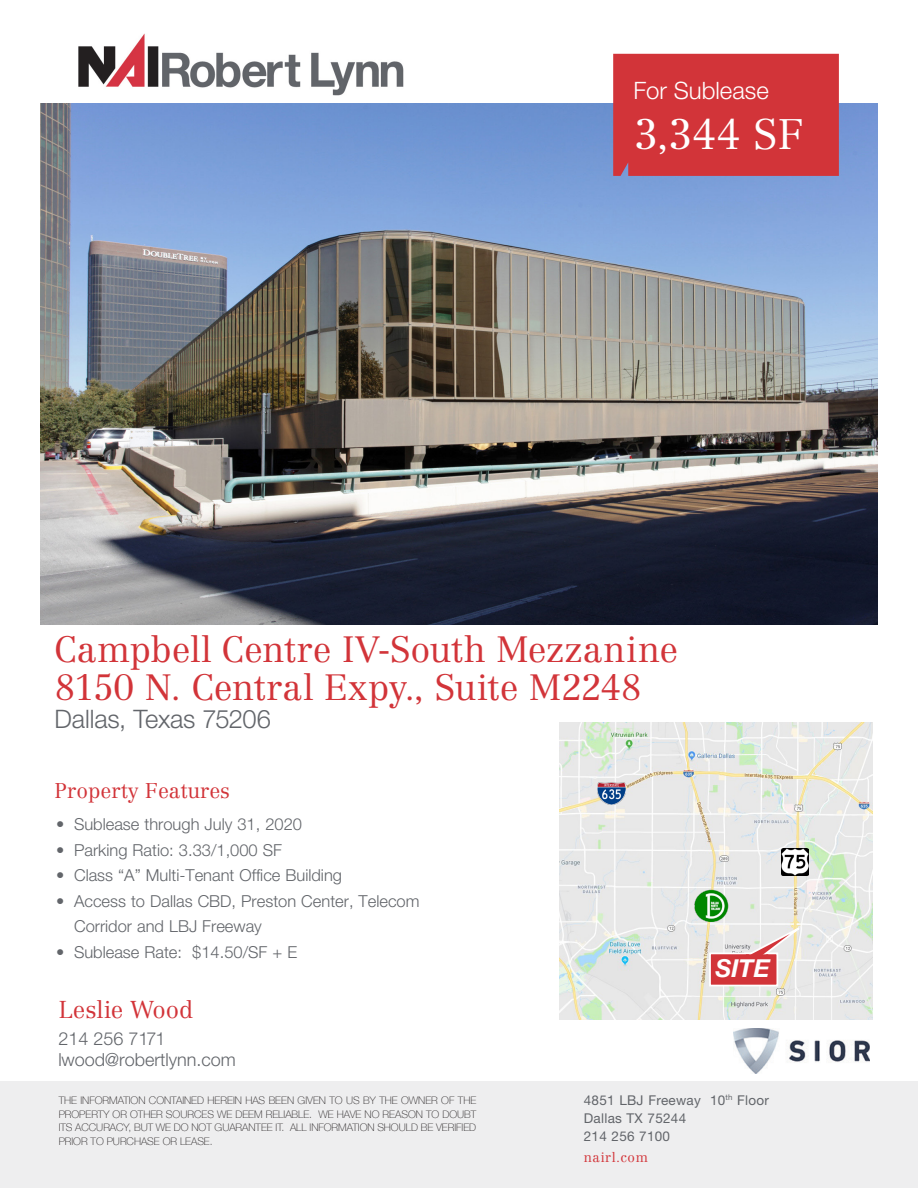
<style>
.page{position:relative;width:918px;height:1188px;background:#fff}
.page>*{position:absolute;margin:0;border:0;box-sizing:border-box;transform-origin:0 0}
.t1{font:300 42px "Centennial LT Std";color:#fff}
.t2{font:300 36px "Centennial LT Std";letter-spacing:-.01em;color:#d23439}
.t3{font:300 25.5px "Helvetica Neue LT Std";letter-spacing:-.005em;color:#62656a}
.t4{font:italic 700 24.6px "Helvetica Neue LT";color:#fff}
.t5{font:300 24px "Helvetica Neue LT Std";color:#fff}
.t6{font:300 24px "Centennial LT Std";color:#d23439}
.t7{font:300 21px "Centennial LT Std";color:#d23439}
.t8{font:300 18px "Helvetica Neue LT Std";color:#62656a}
.Subhead{font:300 16.5px/25.5px "Helvetica Neue LT Std";color:#62656a}
.t9{font:13.5px "Helvetica Neue LT Std";letter-spacing:.02em;color:#62656a}
.t10{font:300 13.5px "Centennial LT Std";letter-spacing:.04em;color:#d23439}
.t11{font:100 10.5px/13.5px "Helvetica Neue LT";color:#231f20;text-align:justify}
</style>
<div class="page">
<img style="left:40px;top:104px;width:838px;height:520px">
<div style="left:613px;top:54px;width:226px;height:122px;background:#d23439"></div>
<div style="left:0;top:1082px;width:918px;height:106px;background:#eeeeef"></div>
<img style="left:79px;top:34px;width:325px;height:61px">
<img style="left:734px;top:1028px;width:135px;height:46px">
<img style="left:560px;top:723px;width:312px;height:296px">
<img style="left:694px;top:889px;width:34px;height:32px">
<img style="left:598px;top:782px;width:27px;height:22px">
<img style="left:781px;top:848px;width:28px;height:28px">
<div style="left:709px;top:953px;width:69px;height:33px;background:#d23439;border:2px solid #fff"></div>
<svg style="left:747px;top:926px;width:54px;height:39px"></svg>
<div style="left:746px;top:954px;width:22px;height:11px;background:#d23439"></div>
<p class="t5" style="left:633px;top:76px;width:137px">For Sublease</p>
<p class="t1" style="left:633px;top:109px;width:172px">3,344 SF</p>
<p class="t2" style="left:55px;top:628px;width:625px">Campbell Centre IV-South Mezzanine</p>
<p class="t2" style="left:55px;top:666px;width:589px">8150 N. Central Expy., Suite M2248</p>
<p class="t3" style="left:55px;top:703px;width:218px">Dallas, Texas 75206</p>
<p class="t7" style="left:55px;top:778px;width:177px">Property Features</p>
<p class="Subhead" style="left:56px;top:811px;width:248px">• Sublease through July 31, 2020</p>
<p class="Subhead" style="left:56px;top:837px;width:228px">• Parking Ratio: 3.33/1,000 SF</p>
<p class="Subhead" style="left:56px;top:862px;width:287px">• Class “A” Multi-Tenant Office Building</p>
<p class="Subhead" style="left:74px;top:888px;width:347px;text-indent:-18px">• Access to Dallas CBD, Preston Center, Telecom<br>Corridor and LBJ Freeway</p>
<p class="Subhead" style="left:56px;top:939px;width:243px">• Sublease Rate: $14.50/SF + E</p>
<p class="t6" style="left:58px;top:995px;width:137px">Leslie Wood</p>
<p class="t8" style="left:58px;top:1028px;width:109px">214 256 7171</p>
<p class="t8" style="left:58px;top:1049px;width:179px">lwood@robertlynn.com</p>
<p class="t4" style="left:715px;top:953px;width:56px">SITE</p>
<p class="t11" style="left:59px;top:1094px;width:419px">THE INFORMATION CONTAINED HEREIN HAS BEEN GIVEN TO US BY THE OWNER OF THE PROPERTY OR OTHER SOURCES WE DEEM RELIABLE. WE HAVE NO REASON TO DOUBT ITS ACCURACY, BUT WE DO NOT GUARANTEE IT. ALL INFORMATION SHOULD BE VERIFIED PRIOR TO PURCHASE OR LEASE.</p>
<p class="t9" style="left:584px;top:1092px;width:187px">4851 LBJ Freeway 10<sup>th</sup> Floor</p>
<p class="t9" style="left:584px;top:1110px;width:104px">Dallas TX 75244</p>
<p class="t9" style="left:584px;top:1128px;width:88px">214 256 7100</p>
<p class="t10" style="left:584px;top:1149px;width:66px">nairl.com</p>
</div>
